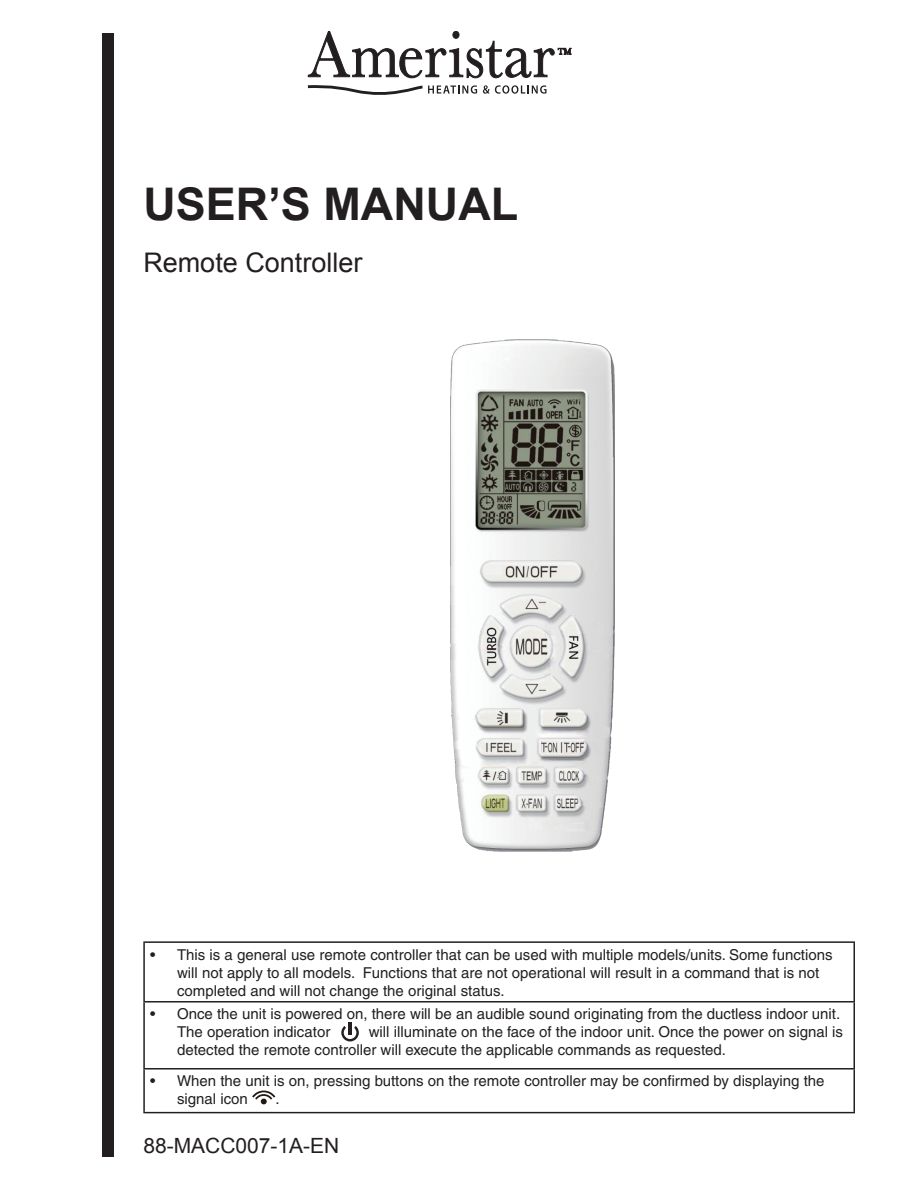
<style>
.page{position:relative;width:918px;height:1188px;background:#fff}
.page>*{position:absolute;margin:0;border:0;box-sizing:border-box;transform-origin:0 0}
.t1{font:700 45px "Arial";color:#231f20}
.t2{font:27px "Arial";color:#231f20}
.t3{font:21px "Arial";color:#231f20}
.t4{font:15px/18px "Helvetica";color:#231f20}
</style>
<div class="page">
<img style="left:450px;top:340px;width:165px;height:511px">
<hr style="left:143px;top:941px;width:712px;height:2px;background:#231f20">
<hr style="left:143px;top:943px;width:2px;height:58px;background:#231f20">
<hr style="left:854px;top:943px;width:1px;height:58px;background:#231f20">
<hr style="left:143px;top:1001px;width:712px;height:2px;background:#231f20">
<hr style="left:143px;top:1003px;width:2px;height:65px;background:#231f20">
<hr style="left:854px;top:1003px;width:1px;height:65px;background:#231f20">
<hr style="left:143px;top:1068px;width:712px;height:2px;background:#231f20">
<hr style="left:143px;top:1070px;width:2px;height:42px;background:#231f20">
<hr style="left:854px;top:1070px;width:1px;height:42px;background:#231f20">
<hr style="left:143px;top:1112px;width:712px;height:1px;background:#231f20">
<svg style="left:341px;top:1026px;width:18px;height:15px"></svg>
<hr style="left:348px;top:1022px;width:4px;height:13px;background:#231f20">
<svg style="left:252px;top:1091px;width:23px;height:13px"></svg>
<div style="left:102px;top:34px;width:12px;height:1123px;background:#231f20"></div>
<svg style="left:308px;top:85px;width:169px;height:10px"></svg>
<svg style="left:483px;top:85px;width:64px;height:9px"></svg>
<svg style="left:308px;top:31px;width:263px;height:47px"></svg>
<p class="t1" style="left:143px;top:174px;width:376px">USER’S MANUAL</p>
<p class="t2" style="left:143px;top:244px;width:221px">Remote Controller</p>
<p class="t4" style="left:177px;top:945px;width:657px;text-indent:-27px">• This is a general use remote controller that can be used with multiple models/units. Some functions will not apply to all models. Functions that are not operational will result in a command that is not completed and will not change the original status.</p>
<p class="t4" style="left:177px;top:1005px;width:665px;text-indent:-27px">• Once the unit is powered on, there will be an audible sound originating from the ductless indoor unit.<br>The operation indicator</p>
<p class="t4" style="left:177px;top:1023px;width:668px;text-indent:192px">will illuminate on the face of the indoor unit. Once the power on signal is detected the remote controller will execute the applicable commands as requested.</p>
<p class="t4" style="left:177px;top:1072px;width:649px;text-indent:-27px">• When the unit is on, pressing buttons on the remote controller may be confirmed by displaying the signal icon</p>
<p class="t4" style="left:275px;top:1090px;width:6px">.</p>
<p class="t3" style="left:143px;top:1131px;width:198px">88-MACC007-1A-EN</p>
</div>
